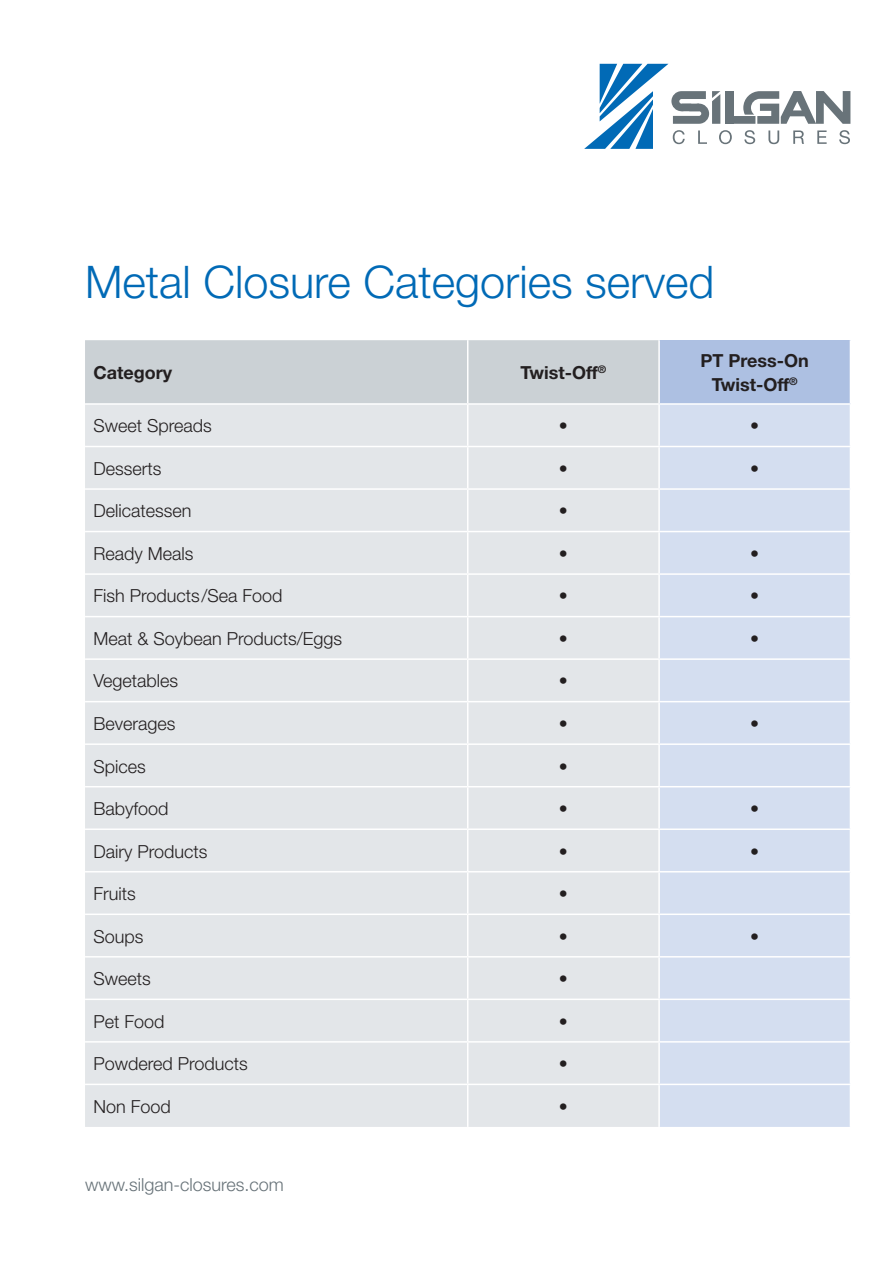
<style>
.page{position:relative;width:893px;height:1263px;background:#fff}
.page>*{position:absolute;margin:0;border:0;box-sizing:border-box;transform-origin:0 0}
.t1{font:300 45px "Helvetica Neue LT";color:#016ab6}
.t2{font:300 18px "Helvetica Neue LT";color:#231f20}
.t3{font:700 18px/24px "Helvetica Neue LT";color:#231f20;text-align:center}
.t4{font:300 18px "Helvetica Neue LT";color:#687379}
</style>
<div class="page">
<svg style="left:584px;top:64px;width:266px;height:85px"></svg>
<div style="left:85px;top:340px;width:573px;height:63px;background:#cbd1d5"></div>
<div style="left:659px;top:340px;width:191px;height:64px;background:#adc0e2"></div>
<div style="left:85px;top:405px;width:573px;height:722px;background:#e3e6e9"></div>
<div style="left:660px;top:405px;width:190px;height:722px;background:#d4def0"></div>
<hr style="left:467px;top:340px;width:1px;height:63px;background:#fff">
<hr style="left:658px;top:340px;width:2px;height:63px;background:#fff">
<hr style="left:467px;top:405px;width:1px;height:41px;background:#fff">
<hr style="left:659px;top:403px;width:192px;height:2px;background:#fff">
<hr style="left:85px;top:446px;width:383px;height:1px;background:#fff">
<hr style="left:468px;top:446px;width:191px;height:1px;background:#fff">
<hr style="left:467px;top:447px;width:1px;height:41px;background:#fff">
<hr style="left:659px;top:446px;width:192px;height:1px;background:#fff">
<hr style="left:85px;top:488px;width:383px;height:2px;background:#fff">
<hr style="left:468px;top:488px;width:191px;height:2px;background:#fff">
<hr style="left:467px;top:490px;width:1px;height:41px;background:#fff">
<hr style="left:659px;top:488px;width:192px;height:2px;background:#fff">
<hr style="left:85px;top:531px;width:383px;height:1px;background:#fff">
<hr style="left:468px;top:531px;width:191px;height:1px;background:#fff">
<hr style="left:467px;top:532px;width:1px;height:41px;background:#fff">
<hr style="left:659px;top:531px;width:192px;height:1px;background:#fff">
<hr style="left:85px;top:573px;width:383px;height:2px;background:#fff">
<hr style="left:468px;top:573px;width:191px;height:2px;background:#fff">
<hr style="left:467px;top:575px;width:1px;height:41px;background:#fff">
<hr style="left:659px;top:573px;width:192px;height:2px;background:#fff">
<hr style="left:85px;top:616px;width:383px;height:1px;background:#fff">
<hr style="left:468px;top:616px;width:191px;height:1px;background:#fff">
<hr style="left:467px;top:617px;width:1px;height:41px;background:#fff">
<hr style="left:659px;top:616px;width:192px;height:1px;background:#fff">
<hr style="left:85px;top:658px;width:383px;height:2px;background:#fff">
<hr style="left:468px;top:658px;width:191px;height:2px;background:#fff">
<hr style="left:467px;top:660px;width:1px;height:41px;background:#fff">
<hr style="left:659px;top:658px;width:192px;height:2px;background:#fff">
<hr style="left:85px;top:701px;width:383px;height:1px;background:#fff">
<hr style="left:468px;top:701px;width:191px;height:1px;background:#fff">
<hr style="left:467px;top:702px;width:1px;height:41px;background:#fff">
<hr style="left:659px;top:701px;width:192px;height:1px;background:#fff">
<hr style="left:85px;top:743px;width:383px;height:2px;background:#fff">
<hr style="left:468px;top:743px;width:191px;height:2px;background:#fff">
<hr style="left:467px;top:745px;width:1px;height:41px;background:#fff">
<hr style="left:659px;top:743px;width:192px;height:2px;background:#fff">
<hr style="left:85px;top:786px;width:383px;height:1px;background:#fff">
<hr style="left:468px;top:786px;width:191px;height:1px;background:#fff">
<hr style="left:467px;top:787px;width:1px;height:41px;background:#fff">
<hr style="left:659px;top:786px;width:192px;height:1px;background:#fff">
<hr style="left:85px;top:828px;width:383px;height:2px;background:#fff">
<hr style="left:468px;top:828px;width:191px;height:2px;background:#fff">
<hr style="left:467px;top:830px;width:1px;height:41px;background:#fff">
<hr style="left:659px;top:828px;width:192px;height:2px;background:#fff">
<hr style="left:85px;top:871px;width:383px;height:1px;background:#fff">
<hr style="left:468px;top:871px;width:191px;height:1px;background:#fff">
<hr style="left:467px;top:872px;width:1px;height:41px;background:#fff">
<hr style="left:659px;top:871px;width:192px;height:1px;background:#fff">
<hr style="left:85px;top:913px;width:383px;height:2px;background:#fff">
<hr style="left:468px;top:913px;width:191px;height:2px;background:#fff">
<hr style="left:467px;top:915px;width:1px;height:41px;background:#fff">
<hr style="left:659px;top:913px;width:192px;height:2px;background:#fff">
<hr style="left:85px;top:956px;width:383px;height:1px;background:#fff">
<hr style="left:468px;top:956px;width:191px;height:1px;background:#fff">
<hr style="left:467px;top:957px;width:1px;height:41px;background:#fff">
<hr style="left:659px;top:956px;width:192px;height:1px;background:#fff">
<hr style="left:85px;top:998px;width:383px;height:2px;background:#fff">
<hr style="left:468px;top:998px;width:191px;height:2px;background:#fff">
<hr style="left:467px;top:1000px;width:1px;height:41px;background:#fff">
<hr style="left:659px;top:998px;width:192px;height:2px;background:#fff">
<hr style="left:85px;top:1041px;width:383px;height:1px;background:#fff">
<hr style="left:468px;top:1041px;width:191px;height:1px;background:#fff">
<hr style="left:467px;top:1042px;width:1px;height:42px;background:#fff">
<hr style="left:659px;top:1041px;width:192px;height:1px;background:#fff">
<hr style="left:85px;top:1084px;width:383px;height:1px;background:#fff">
<hr style="left:468px;top:1084px;width:191px;height:1px;background:#fff">
<hr style="left:467px;top:1085px;width:1px;height:42px;background:#fff">
<hr style="left:659px;top:1084px;width:192px;height:1px;background:#fff">
<p class="t1" style="left:85px;top:254px;width:631px">Metal Closure Categories served</p>
<p class="t3" style="left:94px;top:360px;width:80px">Category</p>
<p class="t3" style="left:521px;top:360px;width:87px">Twist-Off<sup>®</sup></p>
<p class="t3" style="left:701px;top:348px;width:110px">PT Press-On<br>Twist-Off<sup>®</sup></p>
<p class="t2" style="left:94px;top:415px;width:120px">Sweet Spreads</p>
<p class="t2" style="left:559px;top:415px;width:10px">•</p>
<p class="t2" style="left:750px;top:415px;width:10px">•</p>
<p class="t2" style="left:94px;top:457px;width:69px">Desserts</p>
<p class="t2" style="left:559px;top:457px;width:10px">•</p>
<p class="t2" style="left:750px;top:457px;width:10px">•</p>
<p class="t2" style="left:94px;top:500px;width:100px">Delicatessen</p>
<p class="t2" style="left:559px;top:500px;width:10px">•</p>
<p class="t2" style="left:94px;top:542px;width:102px">Ready Meals</p>
<p class="t2" style="left:559px;top:542px;width:10px">•</p>
<p class="t2" style="left:750px;top:542px;width:10px">•</p>
<p class="t2" style="left:94px;top:585px;width:190px">Fish Products/Sea Food</p>
<p class="t2" style="left:559px;top:585px;width:10px">•</p>
<p class="t2" style="left:750px;top:585px;width:10px">•</p>
<p class="t2" style="left:94px;top:627px;width:250px">Meat &amp; Soybean Products/Eggs</p>
<p class="t2" style="left:559px;top:627px;width:10px">•</p>
<p class="t2" style="left:750px;top:627px;width:10px">•</p>
<p class="t2" style="left:94px;top:670px;width:86px">Vegetables</p>
<p class="t2" style="left:559px;top:670px;width:10px">•</p>
<p class="t2" style="left:94px;top:712px;width:84px">Beverages</p>
<p class="t2" style="left:559px;top:712px;width:10px">•</p>
<p class="t2" style="left:750px;top:712px;width:10px">•</p>
<p class="t2" style="left:94px;top:755px;width:54px">Spices</p>
<p class="t2" style="left:559px;top:755px;width:10px">•</p>
<p class="t2" style="left:94px;top:798px;width:77px">Babyfood</p>
<p class="t2" style="left:559px;top:798px;width:10px">•</p>
<p class="t2" style="left:750px;top:798px;width:10px">•</p>
<p class="t2" style="left:94px;top:840px;width:116px">Dairy Products</p>
<p class="t2" style="left:559px;top:840px;width:10px">•</p>
<p class="t2" style="left:750px;top:840px;width:10px">•</p>
<p class="t2" style="left:94px;top:883px;width:44px">Fruits</p>
<p class="t2" style="left:559px;top:883px;width:10px">•</p>
<p class="t2" style="left:94px;top:925px;width:52px">Soups</p>
<p class="t2" style="left:559px;top:925px;width:10px">•</p>
<p class="t2" style="left:750px;top:925px;width:10px">•</p>
<p class="t2" style="left:94px;top:968px;width:59px">Sweets</p>
<p class="t2" style="left:559px;top:968px;width:10px">•</p>
<p class="t2" style="left:94px;top:1010px;width:73px">Pet Food</p>
<p class="t2" style="left:559px;top:1010px;width:10px">•</p>
<p class="t2" style="left:94px;top:1053px;width:156px">Powdered Products</p>
<p class="t2" style="left:559px;top:1053px;width:10px">•</p>
<p class="t2" style="left:94px;top:1096px;width:79px">Non Food</p>
<p class="t2" style="left:559px;top:1096px;width:10px">•</p>
<p class="t4" style="left:85px;top:1174px;width:200px">www.silgan-closures.com</p>
</div>
